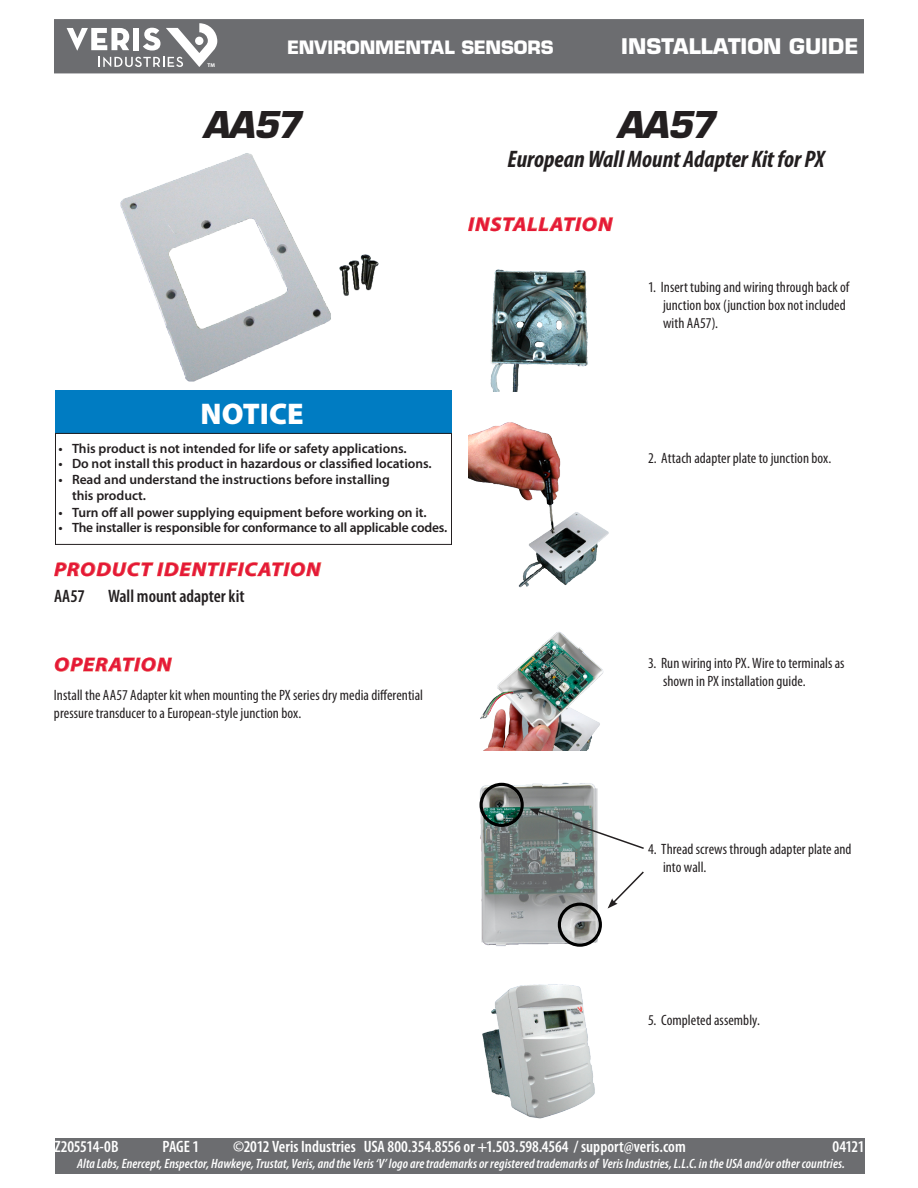
<style>
.page{position:relative;width:918px;height:1188px;background:#fff}
.page>*{position:absolute;margin:0;border:0;box-sizing:border-box;transform-origin:0 0}
.Product_Model{font:italic 700 36px "Eurostile";letter-spacing:-.04em;color:#231f20}
.t1{font:900 30px "Myriad Pro";color:#fff}
.Product_Description{font:italic 700 condensed 24px "Myriad Pro";color:#231f20}
.Master_Header_Right{font:700 21px "Eurostile";color:#fff}
.Body_Text{font:italic 700 19.5px "Myriad Pro";letter-spacing:.04em;color:#e51836;scale:1.1 1}
.Body_Text-2{font:600 condensed 18px "Myriad Pro";color:#231f20}
.Master_Header_Center{font:700 18px "Eurostile";letter-spacing:-.01em;color:#fff}
.t2{font:600 condensed 16.5px "Myriad Pro";color:#fff}
.Numbered_list_1{font:condensed 15px/18px "Myriad Pro";letter-spacing:.005em;color:#231f20}
.Body_Text-3{font:condensed 15px/18px "Myriad Pro";letter-spacing:.005em;color:#231f20}
.t3{font:600 13.5px/16.2px "Myriad Pro";color:#231f20}
.Graphic_Callout{font:italic 600 condensed 13.5px "Myriad Pro";letter-spacing:.01em;color:#fff}
.t4{font:700 5.4px "Myriad Pro";color:#fff}
</style>
<div class="page">
<div style="left:55px;top:1138px;width:810px;height:36px;background:#6c6d70"></div>
<div style="left:54px;top:19px;width:810px;height:54px;background:#6c6d70"></div>
<svg style="left:67px;top:23px;width:150px;height:44px"></svg>
<div style="left:195px;top:37px;width:8px;height:8px;background:#fff;border-radius:50%"></div>
<div style="left:55px;top:390px;width:397px;height:43px;background:#007cc2"></div>
<div style="left:55px;top:433px;width:397px;height:112px;border:1px solid #231f20"></div>
<svg style="left:54px;top:562px;width:268px;height:15px"></svg>
<img style="left:120px;top:153px;width:259px;height:229px">
<svg style="left:468px;top:216px;width:146px;height:16px"></svg>
<img style="left:490px;top:269px;width:98px;height:122px">
<img style="left:480px;top:632px;width:124px;height:119px">
<img style="left:468px;top:422px;width:141px;height:166px">
<img style="left:482px;top:984px;width:113px;height:135px">
<img style="left:487px;top:782px;width:107px;height:165px">
<div style="left:480px;top:783px;width:44px;height:44px;border:3px solid #000;border-radius:50%"></div>
<div style="left:558px;top:903px;width:44px;height:44px;border:3px solid #000;border-radius:50%"></div>
<svg style="left:479px;top:785px;width:165px;height:160px"></svg>
<svg style="left:54px;top:657px;width:119px;height:15px"></svg>
<p class="t4" style="left:208px;top:62px;width:9px">TM</p>
<p class="Master_Header_Center" style="left:287px;top:36px;width:268px">ENVIRONMENTAL SENSORS</p>
<p class="Master_Header_Right" style="left:621px;top:33px;width:239px">INSTALLATION GUIDE</p>
<p class="Product_Model" style="left:202px;top:103px;width:101px">AA57</p>
<p class="Product_Model" style="left:616px;top:103px;width:101px">AA57</p>
<p class="Product_Description" style="left:508px;top:144px;width:318px">European Wall Mount Adapter Kit for PX</p>
<p class="Body_Text" style="left:468px;top:211px;width:133px">INSTALLATION</p>
<p class="t1" style="left:201px;top:397px;width:105px">NOTICE</p>
<p class="t3" style="left:58px;top:441px;width:350px">• This product is not intended for life or safety applications.</p>
<p class="t3" style="left:58px;top:456px;width:375px">• Do not install this product in hazardous or classified locations.</p>
<p class="t3" style="left:72px;top:472px;width:319px;text-indent:-14px">• Read and understand the instructions before installing this product.</p>
<p class="t3" style="left:58px;top:504px;width:370px">• Turn off all power supplying equipment before working on it.</p>
<p class="t3" style="left:58px;top:519px;width:390px">• The installer is responsible for conformance to all applicable codes.</p>
<p class="Body_Text" style="left:54px;top:557px;width:244px">PRODUCT IDENTIFICATION</p>
<p class="Body_Text-2" style="left:54px;top:586px;width:32px">AA57</p>
<p class="Body_Text-2" style="left:108px;top:586px;width:138px">Wall mount adapter kit</p>
<p class="Body_Text" style="left:54px;top:652px;width:108px">OPERATION</p>
<p class="Body_Text-3" style="left:54px;top:686px;width:371px">Install the AA57 Adapter kit when mounting the PX series dry media differential pressure transducer to a European-style junction box.</p>
<p class="Numbered_list_1" style="left:663px;top:278px;width:188px;text-indent:-15px">1. Insert tubing and wiring through back of junction box (junction box not included with AA57).</p>
<p class="Numbered_list_1" style="left:648px;top:448px;width:185px">2. Attach adapter plate to junction box.</p>
<p class="Numbered_list_1" style="left:663px;top:654px;width:183px;text-indent:-15px">3. Run wiring into PX. Wire to terminals as shown in PX installation guide.</p>
<p class="Numbered_list_1" style="left:663px;top:840px;width:190px;text-indent:-15px">4. Thread screws through adapter plate and into wall.</p>
<p class="Numbered_list_1" style="left:648px;top:1011px;width:113px">5. Completed assembly.</p>
<p class="t2" style="left:55px;top:1138px;width:65px">Z205514-0B</p>
<p class="t2" style="left:163px;top:1138px;width:38px">PAGE 1</p>
<p class="t2" style="left:233px;top:1138px;width:454px">©2012 Veris Industries USA 800.354.8556 or +1.503.598.4564 / support@veris.com</p>
<p class="t2" style="left:832px;top:1138px;width:34px">04121</p>
<p class="Graphic_Callout" style="left:77px;top:1157px;width:769px">Alta Labs, Enercept, Enspector, Hawkeye, Trustat, Veris, and the Veris ‘V’ logo are trademarks or registered trademarks of Veris Industries, L.L.C. in the USA and/or other countries.</p>
</div>
